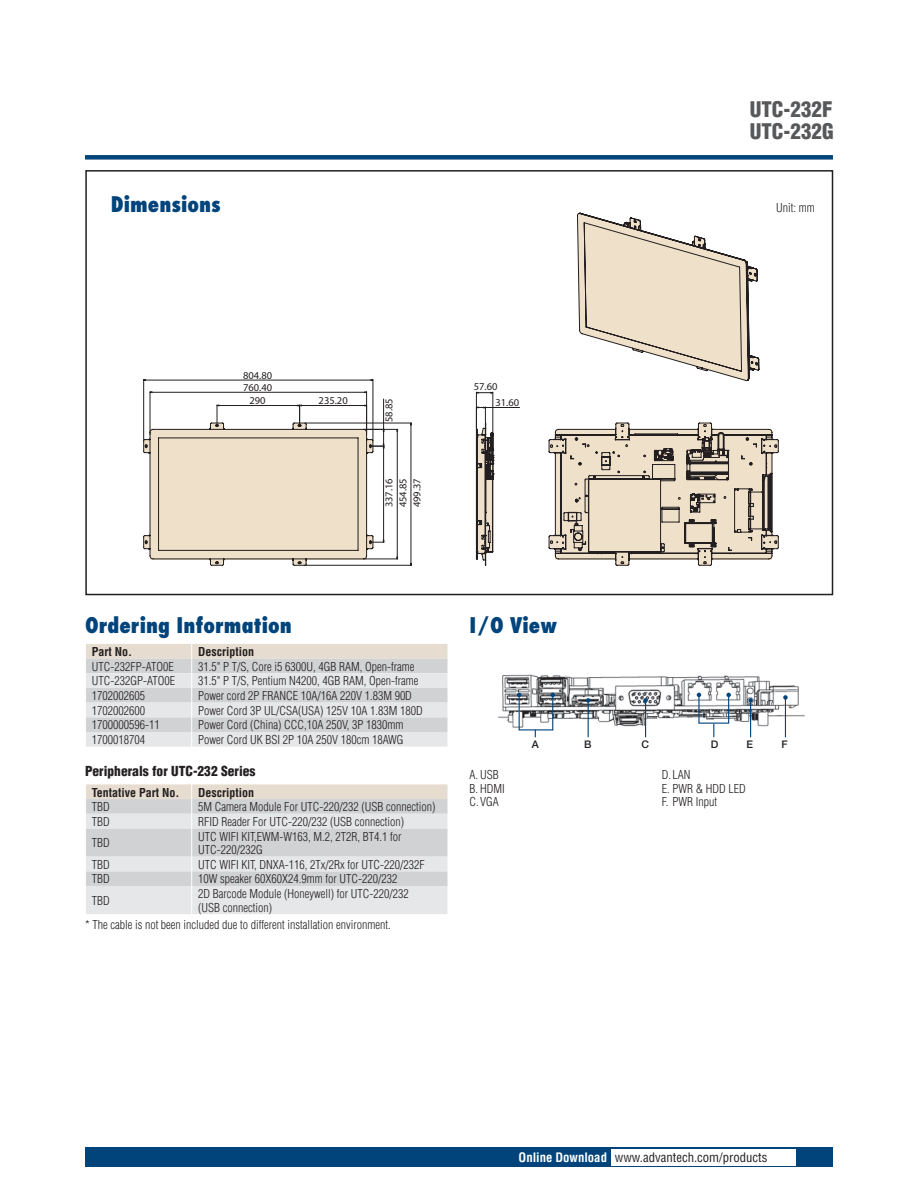
<style>
.page{position:relative;width:918px;height:1188px;background:#fff}
.page>*{position:absolute;margin:0;border:0;box-sizing:border-box;transform-origin:0 0}
.t1{font:800 condensed 21px "Futura";color:#00447b}
.t2{font:900 condensed 21px/22.5px "Helvetica";color:#57585a}
.t3{font:900 condensed 13.5px "Helvetica";color:#231f20}
.t4{font:condensed 12.75px "Helvetica";color:#231f20}
.t5{font:300 condensed 12px/13.5px "Helvetica";color:#231f20}
.t6{font:700 condensed 12px "Helvetica";color:#231f20}
.t7{font:10.5px/14px "Myriad Pro";color:#231f20;text-align:justify}
.t8{font:500 10.5px "Helvetica Neue";color:#231f20}
.s1{font-weight:700;color:#fff}
</style>
<div class="page">
<div style="left:85px;top:155px;width:748px;height:5px;background:#00447b"></div>
<div style="left:85px;top:1147px;width:748px;height:20px;background:#00447b"></div>
<div style="left:611px;top:1149px;width:184px;height:16px;background:#fff"></div>
<div style="left:85px;top:170px;width:748px;height:425px;border:2px solid #231f20"></div>
<hr style="left:492px;top:392px;width:1px;height:87px;background:#231f20">
<hr style="left:476px;top:392px;width:1px;height:37px;background:#231f20">
<hr style="left:373px;top:380px;width:1px;height:60px;background:#231f20">
<hr style="left:143px;top:380px;width:1px;height:60px;background:#231f20">
<hr style="left:150px;top:392px;width:1px;height:43px;background:#231f20">
<hr style="left:366px;top:392px;width:1px;height:43px;background:#231f20">
<hr style="left:364px;top:559px;width:34px;height:1px;background:#231f20">
<hr style="left:364px;top:429px;width:34px;height:1px;background:#231f20">
<hr style="left:306px;top:423px;width:106px;height:1px;background:#231f20">
<hr style="left:306px;top:565px;width:106px;height:1px;background:#231f20">
<hr style="left:485px;top:407px;width:35px;height:1px;background:#231f20">
<hr style="left:383px;top:399px;width:1px;height:30px;background:#231f20">
<svg style="left:477px;top:392px;width:17px;height:2px"></svg>
<svg style="left:143px;top:379px;width:231px;height:2px"></svg>
<svg style="left:149px;top:391px;width:218px;height:2px"></svg>
<svg style="left:396px;top:430px;width:2px;height:130px"></svg>
<svg style="left:410px;top:422px;width:2px;height:144px"></svg>
<svg style="left:143px;top:404px;width:242px;height:162px"></svg>
<svg style="left:577px;top:212px;width:183px;height:169px"></svg>
<svg style="left:476px;top:406px;width:18px;height:160px"></svg>
<svg style="left:548px;top:422px;width:231px;height:144px"></svg>
<svg style="left:86px;top:644px;width:362px;height:103px"></svg>
<svg style="left:86px;top:784px;width:362px;height:130px"></svg>
<img style="left:498px;top:674px;width:307px;height:57px">
<div style="left:519px;top:694px;width:34px;height:36px;border:1px solid #00447b"></div>
<svg style="left:517px;top:693px;width:4px;height:4px"></svg>
<svg style="left:551px;top:693px;width:4px;height:4px"></svg>
<div style="left:698px;top:694px;width:31px;height:30px;border:1px solid #00447b"></div>
<svg style="left:697px;top:693px;width:4px;height:4px"></svg>
<svg style="left:726px;top:693px;width:5px;height:4px"></svg>
<svg style="left:713px;top:724px;width:1px;height:13px"></svg>
<hr style="left:588px;top:700px;width:1px;height:37px;background:#00447b">
<svg style="left:586px;top:698px;width:4px;height:5px"></svg>
<hr style="left:645px;top:700px;width:1px;height:37px;background:#00447b">
<svg style="left:643px;top:698px;width:5px;height:5px"></svg>
<hr style="left:750px;top:700px;width:1px;height:37px;background:#00447b">
<svg style="left:748px;top:698px;width:5px;height:5px"></svg>
<hr style="left:785px;top:697px;width:1px;height:40px;background:#00447b">
<svg style="left:783px;top:695px;width:5px;height:5px"></svg>
<h1 class="t2" style="left:750px;top:98px;width:86px">UTC-232F<br>UTC-232G</h1>
<h1 class="t1" style="left:111px;top:191px;width:111px">Dimensions</h1>
<p class="t5" style="left:776px;top:201px;width:40px">Unit: mm</p>
<p class="t7" style="left:243px;top:368px;width:31px">804.80</p>
<p class="t7" style="left:243px;top:381px;width:31px">760.40</p>
<p class="t7" style="left:474px;top:379px;width:25px">57.60</p>
<p class="t7" style="left:250px;top:393px;width:18px">290</p>
<p class="t7" style="left:319px;top:393px;width:31px">235.20</p>
<p class="t7" style="left:382px;top:422px;width:25px;rotate:-90deg">58.85</p>
<p class="t7" style="left:496px;top:395px;width:25px">31.60</p>
<p class="t7" style="left:382px;top:507px;width:31px;rotate:-90deg">337.16<br>454.85<br>499.37</p>
<h1 class="t1" style="left:85px;top:612px;width:208px">Ordering Information</h1>
<p class="t6" style="left:92px;top:644px;width:42px">Part No.</p>
<p class="t6" style="left:198px;top:644px;width:57px">Description</p>
<p class="t5" style="left:92px;top:660px;width:83px">UTC-232FP-ATO0E</p>
<p class="t5" style="left:198px;top:660px;width:218px">31.5" P T/S, Core i5 6300U, 4GB RAM, Open-frame</p>
<p class="t5" style="left:92px;top:674px;width:85px">UTC-232GP-ATO0E</p>
<p class="t5" style="left:198px;top:674px;width:222px">31.5" P T/S, Pentium N4200, 4GB RAM, Open-frame</p>
<p class="t5" style="left:92px;top:689px;width:55px">1702002605</p>
<p class="t5" style="left:198px;top:689px;width:215px">Power cord 2P FRANCE 10A/16A 220V 1.83M 90D</p>
<p class="t5" style="left:92px;top:704px;width:55px">1702002600</p>
<p class="t5" style="left:198px;top:704px;width:226px">Power Cord 3P UL/CSA(USA) 125V 10A 1.83M 180D</p>
<p class="t5" style="left:92px;top:718px;width:69px">1700000596-11</p>
<p class="t5" style="left:198px;top:718px;width:207px">Power Cord (China) CCC,10A 250V, 3P 1830mm</p>
<p class="t5" style="left:92px;top:733px;width:55px">1700018704</p>
<p class="t5" style="left:198px;top:733px;width:207px">Power Cord UK BSI 2P 10A 250V 180cm 18AWG</p>
<p class="t3" style="left:85px;top:762px;width:172px">Peripherals for UTC-232 Series</p>
<p class="t6" style="left:92px;top:785px;width:89px">Tentative Part No.</p>
<p class="t6" style="left:198px;top:785px;width:57px">Description</p>
<p class="t5" style="left:92px;top:800px;width:19px">TBD</p>
<p class="t5" style="left:198px;top:800px;width:239px">5M Camera Module For UTC-220/232 (USB connection)</p>
<p class="t5" style="left:92px;top:815px;width:19px">TBD</p>
<p class="t5" style="left:198px;top:815px;width:207px">RFID Reader For UTC-220/232 (USB connection)</p>
<p class="t5" style="left:92px;top:836px;width:19px">TBD</p>
<p class="t5" style="left:198px;top:829px;width:205px">UTC WIFI KIT,EWM-W163, M.2, 2T2R, BT4.1 for<br>UTC-220/232G</p>
<p class="t5" style="left:92px;top:858px;width:19px">TBD</p>
<p class="t5" style="left:198px;top:858px;width:228px">UTC WIFI KIT, DNXA-116, 2Tx/2Rx for UTC-220/232F</p>
<p class="t5" style="left:92px;top:872px;width:19px">TBD</p>
<p class="t5" style="left:198px;top:872px;width:201px">10W speaker 60X60X24.9mm for UTC-220/232</p>
<p class="t5" style="left:92px;top:894px;width:19px">TBD</p>
<p class="t5" style="left:198px;top:887px;width:212px">2D Barcode Module (Honeywell) for UTC-220/232 (USB connection)</p>
<p class="t5" style="left:85px;top:918px;width:307px">* The cable is not been included due to different installation environment.</p>
<h1 class="t1" style="left:470px;top:612px;width:89px">I/O View</h1>
<p class="t8" style="left:532px;top:738px;width:9px">A</p>
<p class="t8" style="left:584px;top:738px;width:9px">B</p>
<p class="t8" style="left:642px;top:738px;width:9px">C</p>
<p class="t8" style="left:711px;top:738px;width:9px">D</p>
<p class="t8" style="left:747px;top:738px;width:8px">E</p>
<p class="t8" style="left:782px;top:738px;width:8px">F</p>
<p class="t5" style="left:470px;top:768px;width:37px">A. USB<br>B. HDMI<br>C.VGA</p>
<p class="t5" style="left:662px;top:768px;width:85px">D.LAN<br>E. PWR &amp; HDD LED<br>F. PWR Input</p>
<p class="t4" style="left:519px;top:1149px;width:250px"><span class="s1">Online Download</span> www.advantech.com/products</p>
</div>
